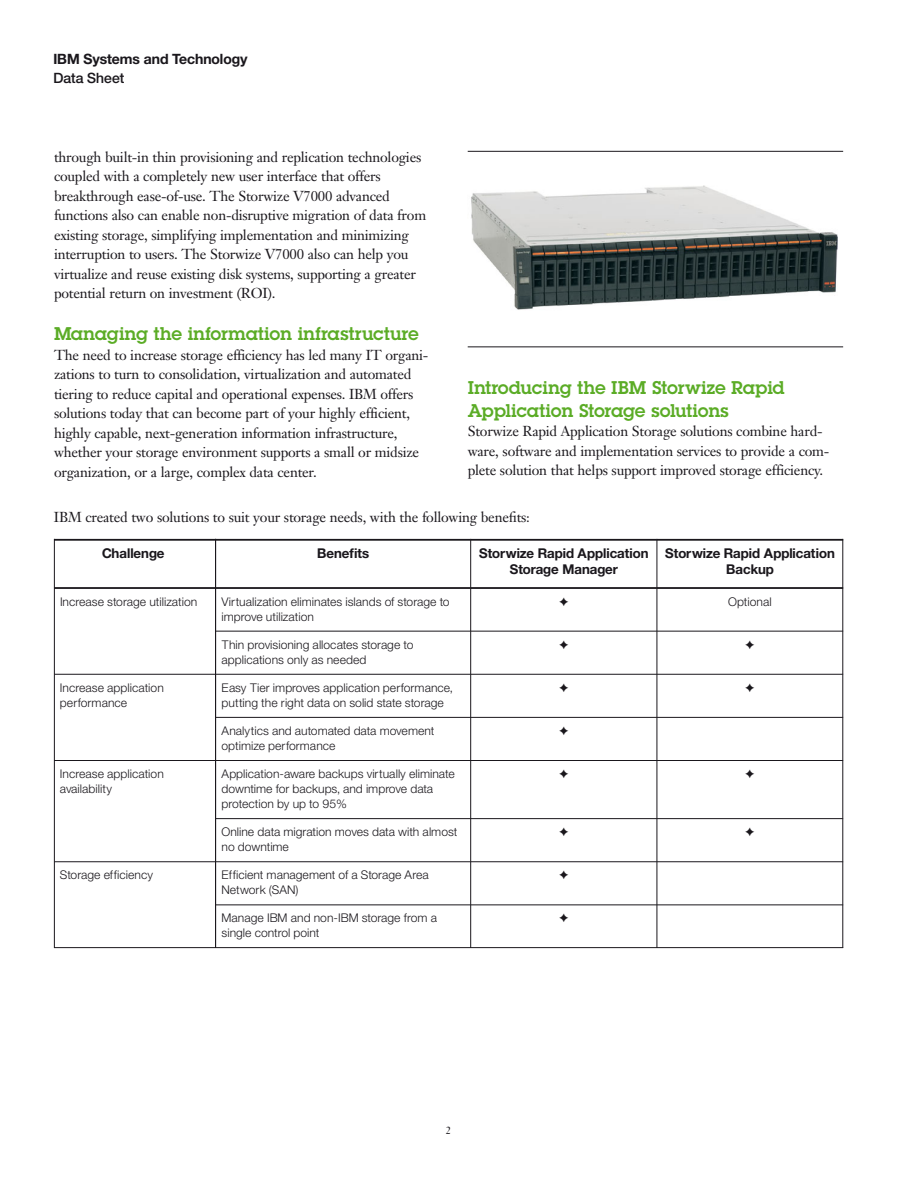
<style>
.page{position:relative;width:918px;height:1188px;background:#fff}
.page>*{position:absolute;margin:0;border:0;box-sizing:border-box;transform-origin:0 0}
.t1{font:600 18px/22.5px "Lubalinfor IBM";color:#5bac26}
.t2{font:14.25px/19.5px "Janson Text LT Pro";letter-spacing:-.015em;color:#1a171c}
.t3{font:700 14.25px "Helv Neuefor IBM";color:#1a171c}
.t4{font:500 14.25px "Helv Neuefor IBM";letter-spacing:-.005em;color:#1a171c}
.t5{font:700 13.5px/16.5px "Helv Neuefor IBM";color:#1a171c;text-align:center}
.t6{font:300 12px/15px "Helv Neuefor IBM";color:#1a171c}
.t7{font:10.5px "Janson Text LT Pro";color:#1a171c}
</style>
<div class="page">
<img style="left:471px;top:185px;width:367px;height:125px">
<hr style="left:468px;top:151px;width:375px;height:1px;background:#1a171c">
<hr style="left:468px;top:346px;width:375px;height:1px;background:#1a171c">
<hr style="left:54px;top:539px;width:162px;height:2px;background:#1a171c">
<hr style="left:54px;top:587px;width:162px;height:2px;background:#1a171c">
<hr style="left:216px;top:539px;width:255px;height:2px;background:#1a171c">
<hr style="left:216px;top:587px;width:255px;height:2px;background:#1a171c">
<hr style="left:471px;top:539px;width:186px;height:2px;background:#1a171c">
<hr style="left:471px;top:587px;width:186px;height:2px;background:#1a171c">
<hr style="left:657px;top:539px;width:186px;height:2px;background:#1a171c">
<hr style="left:657px;top:587px;width:186px;height:2px;background:#1a171c">
<hr style="left:54px;top:674px;width:162px;height:1px;background:#1a171c">
<hr style="left:216px;top:631px;width:627px;height:1px;background:#1a171c">
<hr style="left:216px;top:674px;width:627px;height:1px;background:#1a171c">
<hr style="left:54px;top:760px;width:162px;height:1px;background:#1a171c">
<hr style="left:216px;top:717px;width:627px;height:1px;background:#1a171c">
<hr style="left:216px;top:760px;width:627px;height:1px;background:#1a171c">
<hr style="left:54px;top:861px;width:162px;height:1px;background:#1a171c">
<hr style="left:216px;top:818px;width:627px;height:1px;background:#1a171c">
<hr style="left:216px;top:861px;width:627px;height:1px;background:#1a171c">
<hr style="left:54px;top:947px;width:162px;height:1px;background:#1a171c">
<hr style="left:216px;top:904px;width:627px;height:1px;background:#1a171c">
<hr style="left:216px;top:947px;width:627px;height:1px;background:#1a171c">
<hr style="left:54px;top:539px;width:1px;height:49px;background:#1a171c">
<hr style="left:215px;top:539px;width:1px;height:49px;background:#1a171c">
<hr style="left:470px;top:539px;width:1px;height:49px;background:#1a171c">
<hr style="left:657px;top:539px;width:1px;height:49px;background:#1a171c">
<hr style="left:842px;top:539px;width:1px;height:49px;background:#1a171c">
<hr style="left:54px;top:588px;width:1px;height:86px;background:#1a171c">
<hr style="left:215px;top:588px;width:1px;height:43px;background:#1a171c">
<hr style="left:470px;top:588px;width:1px;height:43px;background:#1a171c">
<hr style="left:657px;top:588px;width:1px;height:43px;background:#1a171c">
<hr style="left:842px;top:588px;width:1px;height:43px;background:#1a171c">
<hr style="left:215px;top:631px;width:1px;height:43px;background:#1a171c">
<hr style="left:470px;top:631px;width:1px;height:43px;background:#1a171c">
<hr style="left:657px;top:631px;width:1px;height:43px;background:#1a171c">
<hr style="left:842px;top:631px;width:1px;height:43px;background:#1a171c">
<hr style="left:54px;top:674px;width:1px;height:87px;background:#1a171c">
<hr style="left:215px;top:674px;width:1px;height:43px;background:#1a171c">
<hr style="left:470px;top:674px;width:1px;height:43px;background:#1a171c">
<hr style="left:657px;top:674px;width:1px;height:43px;background:#1a171c">
<hr style="left:842px;top:674px;width:1px;height:43px;background:#1a171c">
<hr style="left:215px;top:717px;width:1px;height:44px;background:#1a171c">
<hr style="left:470px;top:717px;width:1px;height:44px;background:#1a171c">
<hr style="left:657px;top:717px;width:1px;height:44px;background:#1a171c">
<hr style="left:842px;top:717px;width:1px;height:44px;background:#1a171c">
<hr style="left:54px;top:761px;width:1px;height:101px;background:#1a171c">
<hr style="left:215px;top:761px;width:1px;height:58px;background:#1a171c">
<hr style="left:470px;top:761px;width:1px;height:58px;background:#1a171c">
<hr style="left:657px;top:761px;width:1px;height:58px;background:#1a171c">
<hr style="left:842px;top:761px;width:1px;height:58px;background:#1a171c">
<hr style="left:215px;top:819px;width:1px;height:43px;background:#1a171c">
<hr style="left:470px;top:819px;width:1px;height:43px;background:#1a171c">
<hr style="left:657px;top:819px;width:1px;height:43px;background:#1a171c">
<hr style="left:842px;top:819px;width:1px;height:43px;background:#1a171c">
<hr style="left:54px;top:862px;width:1px;height:86px;background:#1a171c">
<hr style="left:215px;top:862px;width:1px;height:43px;background:#1a171c">
<hr style="left:470px;top:862px;width:1px;height:43px;background:#1a171c">
<hr style="left:657px;top:862px;width:1px;height:43px;background:#1a171c">
<hr style="left:842px;top:862px;width:1px;height:43px;background:#1a171c">
<hr style="left:215px;top:905px;width:1px;height:43px;background:#1a171c">
<hr style="left:470px;top:905px;width:1px;height:43px;background:#1a171c">
<hr style="left:657px;top:905px;width:1px;height:43px;background:#1a171c">
<hr style="left:842px;top:905px;width:1px;height:43px;background:#1a171c">
<p class="t3" style="left:53px;top:54px;width:196px">IBM Systems and Technology</p>
<p class="t4" style="left:53px;top:72px;width:73px">Data Sheet</p>
<p class="t2" style="left:54px;top:149px;width:374px">through built-in thin provisioning and replication technologies coupled with a completely new user interface that offers breakthrough ease-of-use. The Storwize V7000 advanced functions also can enable non-disruptive migration of data from existing storage, simplifying implementation and minimizing interruption to users. The Storwize V7000 also can help you virtualize and reuse existing disk systems, supporting a greater potential return on investment (ROI).</p>
<h2 class="t1" style="left:54px;top:325px;width:366px">Managing the information infrastructure</h2>
<p class="t2" style="left:54px;top:347px;width:376px">The need to increase storage efficiency has led many IT organi&shy;zations to turn to consolidation, virtualization and automated tiering to reduce capital and operational expenses. IBM offers solutions today that can become part of your highly efficient, highly capable, next-generation information infrastructure, whether your storage environment supports a small or midsize organization, or a large, complex data center.</p>
<h2 class="t1" style="left:468px;top:378px;width:319px">Introducing the IBM Storwize Rapid<br>Application Storage solutions</h2>
<p class="t2" style="left:468px;top:423px;width:363px">Storwize Rapid Application Storage solutions combine hard&shy;ware, software and implementation services to provide a com&shy;plete solution that helps support improved storage efficiency.</p>
<h2 class="t2" style="left:54px;top:508px;width:477px">IBM created two solutions to suit your storage needs, with the following benefits:</h2>
<p class="t5" style="left:102px;top:546px;width:64px">Challenge</p>
<p class="t5" style="left:317px;top:546px;width:54px">Benefits</p>
<p class="t5" style="left:479px;top:546px;width:171px">Storwize Rapid Application<br>Storage Manager</p>
<p class="t5" style="left:665px;top:546px;width:171px">Storwize Rapid Application<br>Backup</p>
<p class="t6" style="left:60px;top:595px;width:139px">Increase storage utilization</p>
<p class="t6" style="left:222px;top:595px;width:230px">Virtualization eliminates islands of storage to improve utilization</p>
<p class="t6" style="left:222px;top:638px;width:193px">Thin provisioning allocates storage to applications only as needed</p>
<p class="t6" style="left:728px;top:595px;width:45px">Optional</p>
<p class="t6" style="left:60px;top:681px;width:105px">Increase application</p>
<p class="t6" style="left:222px;top:681px;width:232px">Easy Tier improves application performance,</p>
<p class="t6" style="left:60px;top:696px;width:69px">performance</p>
<p class="t6" style="left:222px;top:696px;width:224px">putting the right data on solid state storage</p>
<p class="t6" style="left:222px;top:724px;width:214px">Analytics and automated data movement optimize performance</p>
<p class="t6" style="left:60px;top:768px;width:105px">Increase application availability</p>
<p class="t6" style="left:222px;top:768px;width:235px">Application-aware backups virtually eliminate downtime for backups, and improve data protection by up to 95%</p>
<p class="t6" style="left:222px;top:826px;width:237px">Online data migration moves data with almost no downtime</p>
<p class="t6" style="left:60px;top:869px;width:95px">Storage efficiency</p>
<p class="t6" style="left:222px;top:869px;width:209px">Efficient management of a Storage Area<br>Network (SAN)</p>
<p class="t6" style="left:222px;top:912px;width:217px">Manage IBM and non-IBM storage from a single control point</p>
<p class="t7" style="left:446px;top:1126px;width:7px">2</p>
</div>
